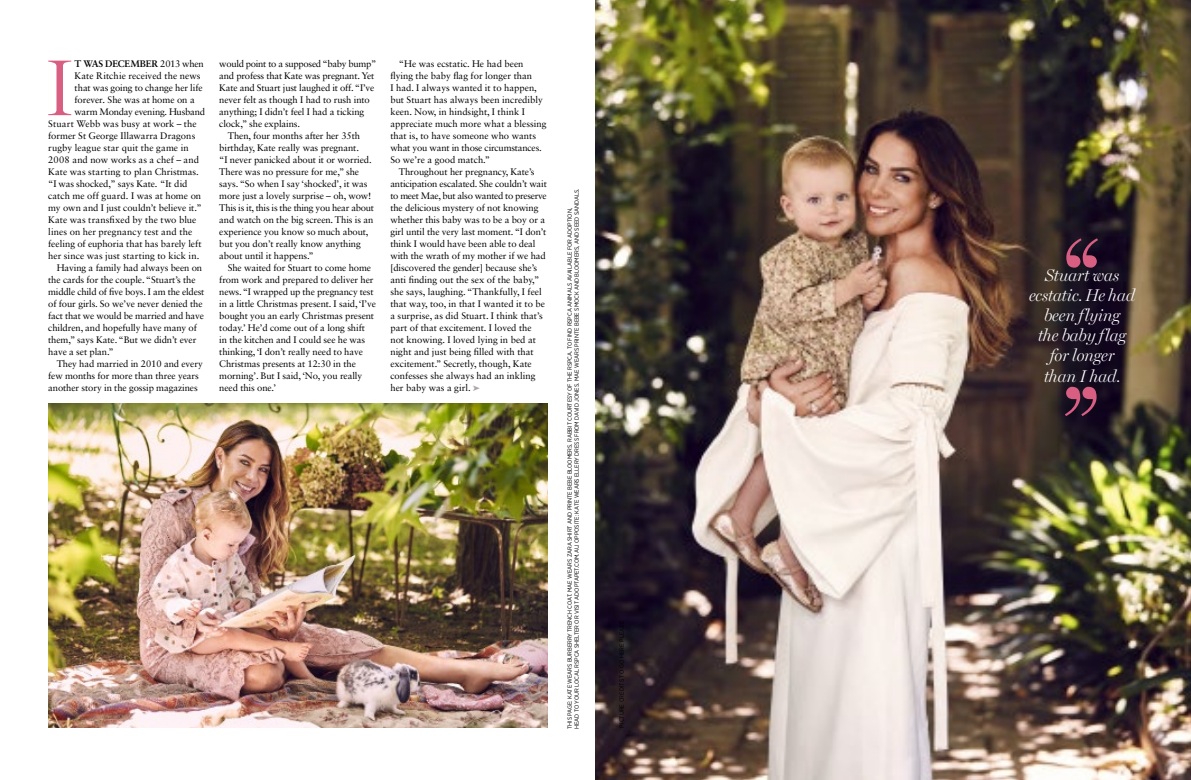
<style>
.page{position:relative;width:1191px;height:780px;background:#fff}
.page>*{position:absolute;margin:0;border:0;box-sizing:border-box;transform-origin:0 0}
.t1{font:300 79.8px "Miller Display";color:#d85f82}
.t2{font:italic 300 17px/20px "Miller Display";letter-spacing:-.01em;color:#fff;text-align:center}
.t3{font:9.5px/12px "Sabon LT Std";letter-spacing:-.01em;color:#000}
.t4{font:9.5px "Sabon LT Std";letter-spacing:.01em;color:#000}
.t5{font:9.5px "Sabon LT Std";letter-spacing:-.03em;color:#000}
.t6{font:700 9.5px "Sabon LT Std";letter-spacing:-.015em;color:#000}
.t7{font:6px/7px "Gotham Narrow";letter-spacing:-.01em;color:#000}
.t8{font:6px "Gotham Narrow";letter-spacing:.01em;color:#000}
.s1{font-weight:400}
</style>
<div class="page">
<img style="left:48px;top:403px;width:499px;height:324px">
<img style="left:595px;top:0;width:596px;height:780px">
<svg style="left:1065px;top:387px;width:31px;height:29px"></svg>
<svg style="left:1066px;top:238px;width:32px;height:29px"></svg>
<h1 class="t1" style="left:44px;top:42px;width:33px">I</h1>
<p class="t6" style="left:75px;top:58px;width:131px">T WAS DECEMBER <span class="s1">2013 when</span></p>
<p class="t3" style="left:75px;top:70px;width:128px">Kate Ritchie received the news</p>
<p class="t3" style="left:75px;top:82px;width:130px">that was going to change her life</p>
<p class="t3" style="left:75px;top:94px;width:122px">forever. She was at home on a</p>
<p class="t3" style="left:75px;top:106px;width:132px">warm Monday evening. Husband</p>
<p class="t3" style="left:48px;top:118px;width:150px">Stuart Webb was busy at work – the</p>
<p class="t3" style="left:48px;top:130px;width:149px">former St George Illawarra Dragons</p>
<p class="t4" style="left:48px;top:142px;width:142px">rugby league star quit the game in</p>
<p class="t3" style="left:48px;top:154px;width:152px">2008 and now works as a chef – and</p>
<p class="t3" style="left:48px;top:166px;width:152px">Kate was starting to plan Christmas.</p>
<p class="t3" style="left:48px;top:178px;width:141px">“I was shocked,” says Kate. “It did</p>
<p class="t3" style="left:48px;top:190px;width:154px">catch me off guard. I was at home on</p>
<p class="t3" style="left:48px;top:202px;width:155px">my own and I just couldn’t believe it.”</p>
<p class="t3" style="left:48px;top:214px;width:150px">Kate was transfixed by the two blue</p>
<p class="t4" style="left:48px;top:226px;width:145px">lines on her pregnancy test and the</p>
<p class="t3" style="left:48px;top:238px;width:155px">feeling of euphoria that has barely left</p>
<p class="t4" style="left:48px;top:250px;width:153px">her since was just starting to kick in.</p>
<p class="t3" style="left:57px;top:262px;width:147px">Having a family had always been on</p>
<p class="t3" style="left:48px;top:274px;width:149px">the cards for the couple. “Stuart’s the</p>
<p class="t3" style="left:48px;top:286px;width:158px">middle child of five boys. I am the eldest</p>
<p class="t3" style="left:48px;top:298px;width:156px">of four girls. So we’ve never denied the</p>
<p class="t3" style="left:48px;top:310px;width:157px">fact that we would be married and have</p>
<p class="t3" style="left:48px;top:322px;width:150px">children, and hopefully have many of</p>
<p class="t3" style="left:48px;top:334px;width:150px">them,” says Kate. “But we didn’t ever</p>
<p class="t3" style="left:48px;top:346px;width:67px">have a set plan.”</p>
<p class="t3" style="left:57px;top:358px;width:147px">They had married in 2010 and every</p>
<p class="t3" style="left:48px;top:370px;width:152px">few months for more than three years</p>
<p class="t3" style="left:48px;top:382px;width:151px">another story in the gossip magazines</p>
<p class="t5" style="left:219px;top:58px;width:159px">would point to a supposed “baby bump”</p>
<p class="t3" style="left:219px;top:70px;width:157px">and profess that Kate was pregnant. Yet</p>
<p class="t3" style="left:219px;top:82px;width:156px">Kate and Stuart just laughed it off. “I’ve</p>
<p class="t3" style="left:219px;top:94px;width:152px">never felt as though I had to rush into</p>
<p class="t3" style="left:219px;top:106px;width:147px">anything; I didn’t feel I had a ticking</p>
<p class="t3" style="left:219px;top:118px;width:82px">clock,” she explains.</p>
<p class="t3" style="left:228px;top:130px;width:134px">Then, four months after her 35th</p>
<p class="t3" style="left:219px;top:142px;width:141px">birthday, Kate really was pregnant.</p>
<p class="t3" style="left:219px;top:154px;width:154px">“I never panicked about it or worried.</p>
<p class="t3" style="left:219px;top:166px;width:141px">There was no pressure for me,” she</p>
<p class="t3" style="left:219px;top:178px;width:150px">says. “So when I say ‘shocked’, it was</p>
<p class="t3" style="left:219px;top:190px;width:153px">more just a lovely surprise – oh, wow!</p>
<p class="t5" style="left:219px;top:202px;width:156px">This is it, this is the thing you hear about</p>
<p class="t3" style="left:219px;top:214px;width:156px">and watch on the big screen. This is an</p>
<p class="t3" style="left:219px;top:226px;width:151px">experience you know so much about,</p>
<p class="t3" style="left:219px;top:238px;width:143px">but you don’t really know anything</p>
<p class="t3" style="left:219px;top:250px;width:96px">about until it happens.”</p>
<p class="t3" style="left:228px;top:262px;width:145px">She waited for Stuart to come home</p>
<p class="t3" style="left:219px;top:274px;width:156px">from work and prepared to deliver her</p>
<p class="t3" style="left:219px;top:286px;width:156px">news. “I wrapped up the pregnancy test</p>
<p class="t3" style="left:219px;top:298px;width:158px">in a little Christmas present. I said, ‘I’ve</p>
<p class="t3" style="left:219px;top:310px;width:156px">bought you an early Christmas present</p>
<p class="t3" style="left:219px;top:322px;width:147px">today.’ He’d come out of a long shift</p>
<p class="t3" style="left:219px;top:334px;width:147px">in the kitchen and I could see he was</p>
<p class="t3" style="left:219px;top:346px;width:145px">thinking, ‘I don’t really need to have</p>
<p class="t3" style="left:219px;top:358px;width:138px">Christmas presents at 12:30 in the</p>
<p class="t3" style="left:219px;top:370px;width:144px">morning’. But I said, ‘No, you really</p>
<p class="t3" style="left:219px;top:382px;width:58px">need this one.’</p>
<p class="t3" style="left:390px;top:58px;width:158px;text-indent:9px">“He was ecstatic. He had been flying the baby flag for longer than<br>I had. I always wanted it to happen, but Stuart has always been incredibly keen. Now, in hindsight, I think I appreciate much more what a blessing that is, to have someone who wants what you want in those circumstances.<br>So we’re a good match.”</p>
<p class="t3" style="left:390px;top:166px;width:158px;text-indent:9px">Throughout her pregnancy, Kate’s anticipation escalated. She couldn’t wait to meet Mae, but also wanted to preserve the delicious mystery of not knowing whether this baby was to be a boy or a girl until the very last moment. “I don’t think I would have been able to deal with the wrath of my mother if we had [discovered the gender] because she’s anti finding out the sex of the baby,” she says, laughing. “Thankfully, I feel that way, too, in that I wanted it to be a surprise, as did Stuart. I think that’s part of that excitement. I loved the not knowing. I loved lying in bed at night and just being filled with that excitement.” Secretly, though, Kate confesses she always had an inkling her baby was a girl.</p>
<p class="t7" style="left:566px;top:729px;width:541px;rotate:-90deg">THIS PAGE: KATE WEARS BURBERRY TRENCH COAT. MAE WEARS ZARA SHIRT AND PRINTE BEBE BLOOMERS. RABBIT COURTESY OF THE RSPCA. TO FIND RSPCA ANIMALS AVAILABLE FOR ADOPTION,<br>HEAD TO YOUR LOCAL RSPCA SHELTER OR VISIT ADOPTAPET.COM.AU. OPPOSITE: KATE WEARS ELLERY DRESS FROM DAVID JONES. MAE WEARS PRINTE BEBE SMOCK AND BLOOMERS, AND SEED SANDALS.</p>
<p class="t8" style="left:618px;top:727px;width:108px;rotate:-90deg">PICTURE CREDITS TO GO HERE PLEASE</p>
<h2 class="t2" style="left:1029px;top:266px;width:108px">Stuart was ecstatic. He had been flying<br>the baby flag for longer<br>than I had.</h2>
</div>
